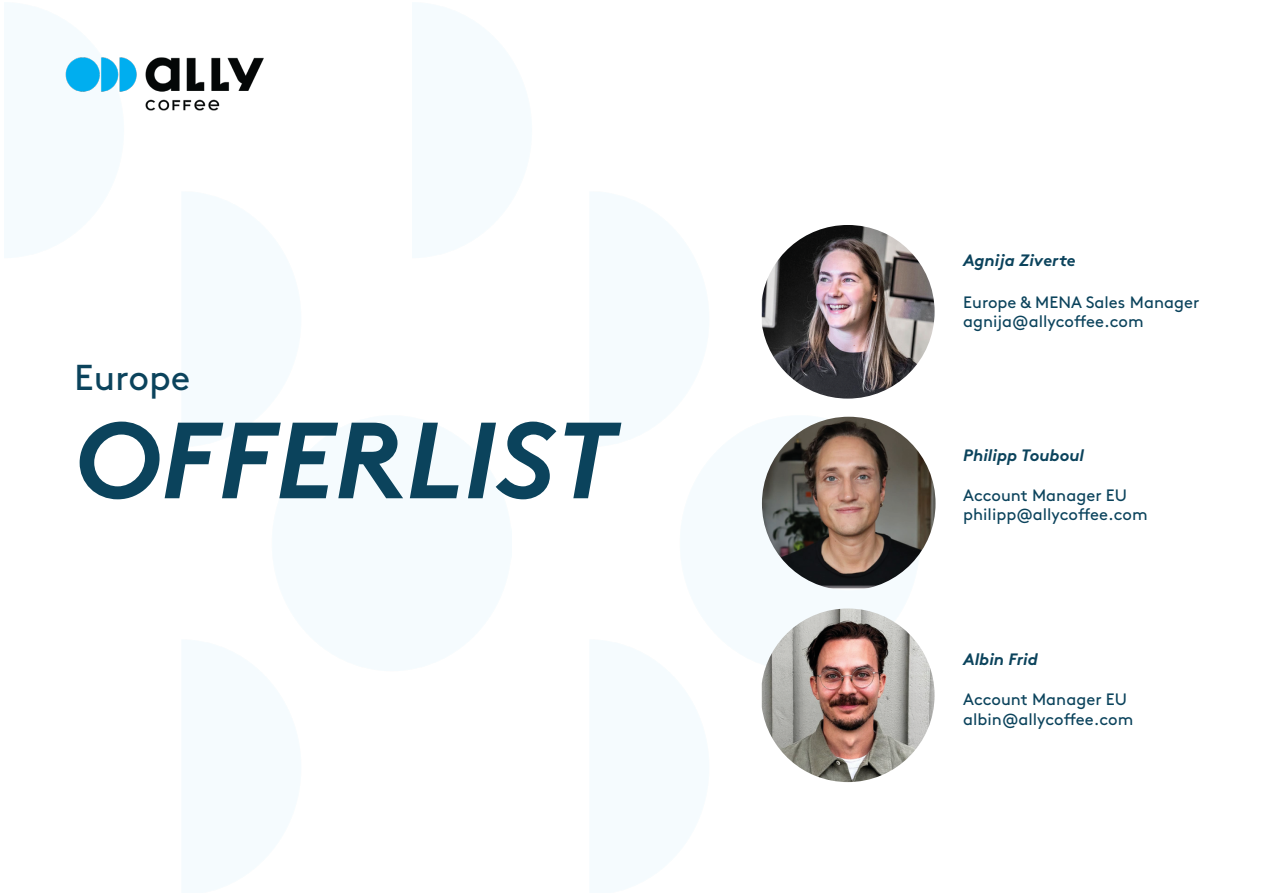
<style>
.page{position:relative;width:1263px;height:893px;background:#fff}
.page>*{position:absolute;margin:0;border:0;box-sizing:border-box;transform-origin:0 0}
.t1{font:italic 700 108px "Brown";color:#0b435c}
.t2{font:36px "Brown";color:#0b435c}
.t3{font:16.5px/19.8px "Brown";color:#0b435c}
.t4{font:italic 700 16.5px "Brown";color:#0b435c}
</style>
<div class="page">
<img style="left:66px;top:57px;width:198px;height:53px">
<img style="left:762px;top:417px;width:173px;height:173px;border-radius:86px">
<img style="left:762px;top:608px;width:172px;height:174px">
<img style="left:762px;top:225px;width:172px;height:174px">
<h2 class="t2" style="left:74px;top:350px;width:118px">Europe</h2>
<h1 class="t1" style="left:74px;top:374px;width:543px">OFFERLIST</h1>
<p class="t4" style="left:963px;top:247px;width:114px">Agnija Ziverte</p>
<p class="t3" style="left:963px;top:290px;width:238px">Europe &amp; MENA Sales Manager agnija@allycoffee.com</p>
<p class="t4" style="left:963px;top:442px;width:122px">Philipp Touboul</p>
<p class="t3" style="left:963px;top:484px;width:186px">Account Manager EU philipp@allycoffee.com</p>
<p class="t4" style="left:963px;top:646px;width:76px">Albin Frid</p>
<p class="t3" style="left:963px;top:688px;width:172px">Account Manager EU albin@allycoffee.com</p>
</div>
